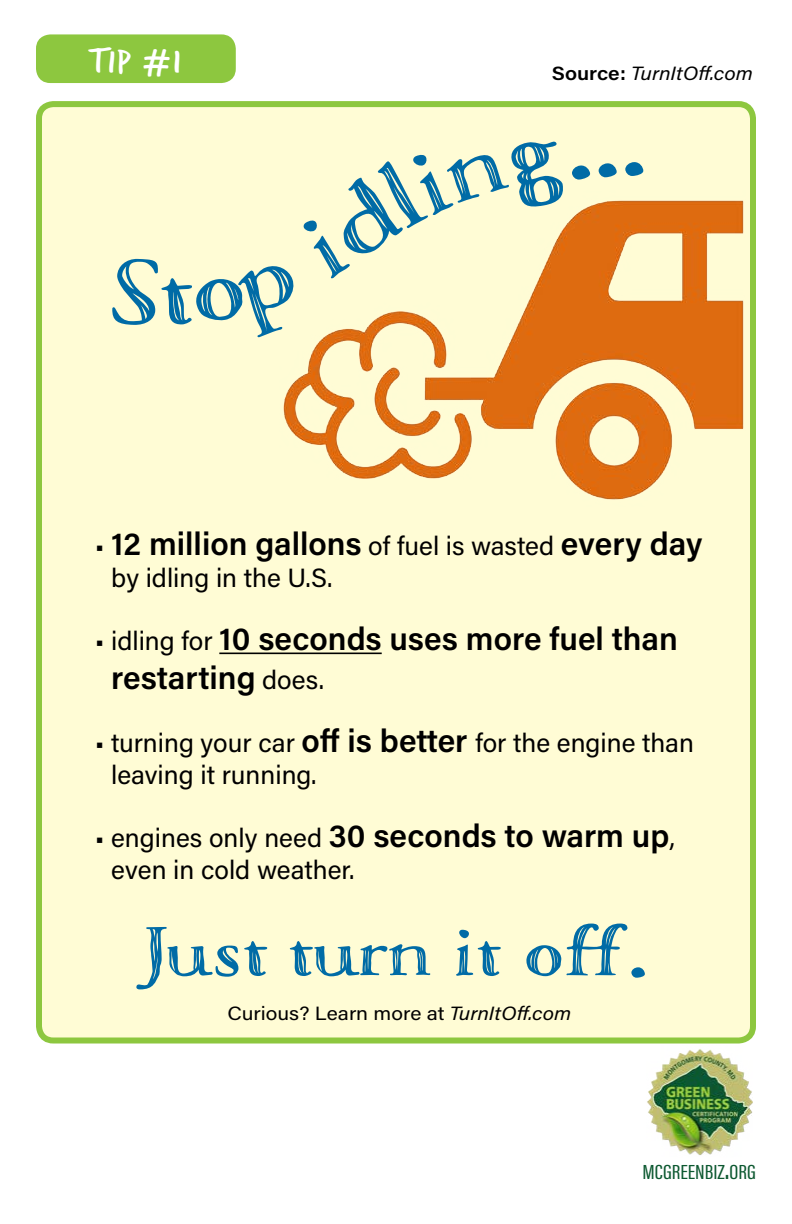
<style>
.page{position:relative;width:792px;height:1224px;background:#fff}
.page>*{position:absolute;margin:0;border:0;box-sizing:border-box;transform-origin:0 0}
.t1{font:72px "Macarons Bold Sketch";color:#006ba6;scale:1.2 1}
.t2{font:36px "Verveine";color:#fff;scale:1.2 1}
.t3{font:600 32.2px/38.7px "Acumin Pro";color:#000}
.t4{font:26.4px/31.6px "Acumin Pro";color:#000}
.t5{font:21px "Acumin Pro Extra Cond";color:#0c5830;scale:1.2 1}
.t6{font:19.2px "Acumin Pro";color:#000;scale:1.1 1}
.t7{font:italic 19.2px "Acumin Pro";color:#000;scale:1.1 1}
.s1{font-weight:600;font-style:normal}
.s2{font-weight:400;font-size:26.4px}
.s3{font-weight:600;font-size:32.2px}
.s4{font-style:italic}
.s5{font-size:30px}
</style>
<div class="page">
<div style="left:39px;top:104px;width:714px;height:937px;background:#fffcd5;border-radius:14px"></div>
<div style="left:36px;top:101px;width:720px;height:943px;border:6px solid #8dc73f;border-radius:14px"></div>
<img style="left:283px;top:200px;width:461px;height:300px">
<div style="left:36px;top:34px;width:200px;height:49px;background:#8dc73f;border-radius:14px"></div>
<hr style="left:219px;top:653px;width:163px;height:1px;background:#000">
<img style="left:647px;top:1049px;width:105px;height:106px">
<svg style="left:283px;top:200px;width:308px;height:138px"></svg>
<h2 class="t2" style="left:88px;top:36px;width:80px">TIP #1</h2>
<p class="t7" style="left:552px;top:60px;width:184px"><span class="s1">Source:</span> TurnItOff.com</p>
<p class="t3" style="left:95px;top:523px;width:609px"><span class="s2">•</span> 12 million gallons <span class="s2">of fuel is wasted</span> every day</p>
<p class="t4" style="left:111px;top:561px;width:223px">by idling in the U.S.</p>
<p class="t3" style="left:111px;top:618px;width:568px;text-indent:-17px"><span class="s2">• idling for</span> 10 seconds uses more fuel than restarting <span class="s2">does.</span></p>
<p class="t4" style="left:111px;top:726px;width:584px;text-indent:-17px">• turning your car <span class="s3">off is better</span> for the engine than leaving it running.</p>
<p class="t4" style="left:111px;top:821px;width:565px;text-indent:-17px">• engines only need <span class="s3">30 seconds to warm up</span>, even in cold weather.</p>
<h1 class="t1" style="left:144px;top:907px;width:421px">Just turn it off.</h1>
<p class="t6" style="left:227px;top:1000px;width:314px">Curious? Learn more at <span class="s4">TurnItOff.com</span></p>
<p class="t5" style="left:643px;top:1159px;width:96px">MCGREENBIZ<span class="s5">.</span>ORG</p>
</div>
